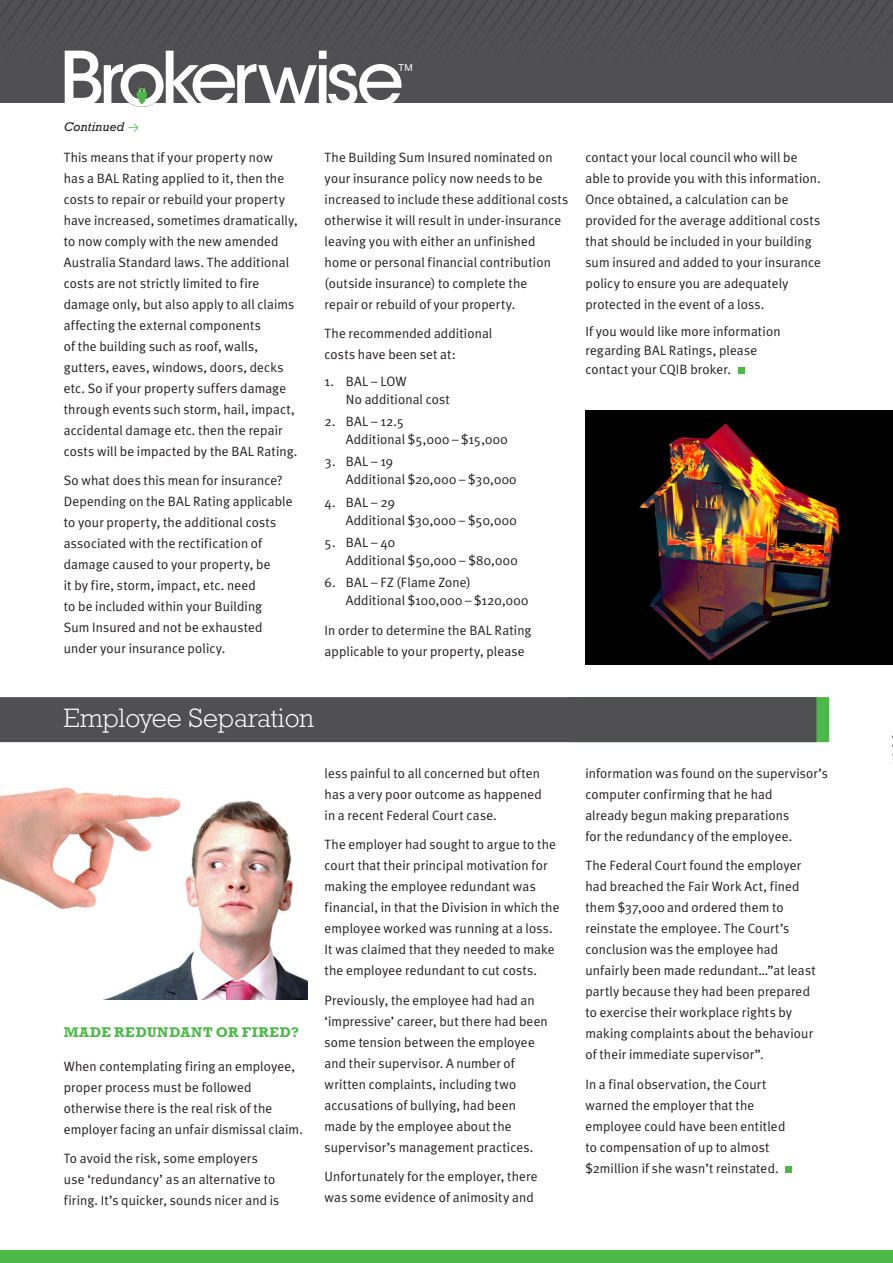
<style>
.page{position:relative;width:893px;height:1263px;background:#fff}
.page>*{position:absolute;margin:0;border:0;box-sizing:border-box;transform-origin:0 0}
.t1{font:500 74.25px "ITC Avant Garde Std";letter-spacing:-.07em;color:#fff}
.story_heading{font:300 27px "Rockwell Std";color:#fff}
._02_subhead{font:700 14.25px "Rockwell Std";letter-spacing:.04em;color:#4cb848}
._01_copy{font:13.5px/21px "Meta Plus";letter-spacing:.01em;color:#231f20}
._01_copy-2{font:italic 12.75px "Rockwell Std";letter-spacing:.01em;color:#231f20}
._01_copy-3{font:9.6px "Helvetica Neue LT Std";color:#fff}
</style>
<div class="page">
<div style="left:0;top:0;width:893px;height:102px;background:#505052"></div>
<svg style="left:0;top:0;width:893px;height:36px"></svg>
<div style="left:570px;top:697px;width:259px;height:45px;background:#4cb848"></div>
<div style="left:0;top:697px;width:816px;height:45px;background:#505052"></div>
<div style="left:785px;top:1166px;width:7px;height:6px;background:#4cb848"></div>
<div style="left:0;top:1250px;width:893px;height:13px;background:#4cb848"></div>
<div style="left:738px;top:367px;width:6px;height:7px;background:#4cb848"></div>
<svg style="left:120px;top:64px;width:44px;height:43px"></svg>
<img style="left:585px;top:410px;width:308px;height:254px">
<img style="left:0;top:786px;width:308px;height:214px">
<p class="t1" style="left:59px;top:33px;width:346px">Brokerwise</p>
<p class="_01_copy-3" style="left:399px;top:62px;width:16px">TM</p>
<p class="_01_copy-2" style="left:64px;top:120px;width:62px">Continued</p>
<p class="_01_copy" style="left:64px;top:147px;width:235px">This means that if your property now<br>has a BAL Rating applied to it, then the costs to repair or rebuild your property have increased, sometimes dramatically, to now comply with the new amended Australia Standard laws. The additional costs are not strictly limited to fire damage only, but also apply to all claims affecting the external components<br>of the building such as roof, walls, gutters, eaves, windows, doors, decks etc. So if your property suffers damage through events such storm, hail, impact, accidental damage etc. then the repair costs will be impacted by the BAL Rating.</p>
<p class="_01_copy" style="left:64px;top:470px;width:230px">So what does this mean for insurance?<br>Depending on the BAL Rating applicable to your property, the additional costs associated with the rectification of damage caused to your property, be<br>it by fire, storm, impact, etc. need<br>to be included within your Building<br>Sum Insured and not be exhausted under your insurance policy.</p>
<p class="_01_copy" style="left:325px;top:147px;width:245px">The Building Sum Insured nominated on your insurance policy now needs to be increased to include these additional costs otherwise it will result in under-insurance leaving you with either an unfinished home or personal financial contribution (outside insurance) to complete the<br>repair or rebuild of your property.</p>
<p class="_01_copy" style="left:325px;top:323px;width:169px">The recommended additional costs have been set at:</p>
<p class="_01_copy" style="left:346px;top:372px;width:105px;line-height:18px;text-indent:-21px">1. BAL – LOW<br>No additional cost</p>
<p class="_01_copy" style="left:346px;top:412px;width:163px;line-height:18px;text-indent:-21px">2. BAL – 12.5<br>Additional $5,000 – $15,000</p>
<p class="_01_copy" style="left:346px;top:453px;width:172px;line-height:18px;text-indent:-21px">3. BAL – 19<br>Additional $20,000 – $30,000</p>
<p class="_01_copy" style="left:346px;top:493px;width:172px;line-height:18px;text-indent:-21px">4. BAL – 29<br>Additional $30,000 – $50,000</p>
<p class="_01_copy" style="left:346px;top:533px;width:173px;line-height:18px;text-indent:-21px">5. BAL – 40<br>Additional $50,000 – $80,000</p>
<p class="_01_copy" style="left:346px;top:573px;width:184px;line-height:18px;text-indent:-21px">6. BAL – FZ (Flame Zone)<br>Additional $100,000 – $120,000</p>
<p class="_01_copy" style="left:325px;top:619px;width:208px">In order to determine the BAL Rating applicable to your property, please</p>
<p class="_01_copy" style="left:585px;top:147px;width:237px">contact your local council who will be able to provide you with this information.<br>Once obtained, a calculation can be provided for the average additional costs that should be included in your building sum insured and added to your insurance policy to ensure you are adequately protected in the event of a loss.</p>
<p class="_01_copy" style="left:585px;top:322px;width:197px;line-height:18.8px">If you would like more information regarding BAL Ratings, please contact your CQIB broker.</p>
<p class="story_heading" style="left:64px;top:702px;width:252px">Employee Separation</p>
<p class="_02_subhead" style="left:64px;top:1023px;width:237px">MADE REDUNDANT OR FIRED?</p>
<p class="_01_copy" style="left:64px;top:1055px;width:241px">When contemplating firing an employee, proper process must be followed otherwise there is the real risk of the employer facing an unfair dismissal claim.</p>
<p class="_01_copy" style="left:64px;top:1148px;width:217px">To avoid the risk, some employers use ‘redundancy’ as an alternative to firing. It’s quicker, sounds nicer and is</p>
<p class="_01_copy" style="left:325px;top:762px;width:219px">less painful to all concerned but often has a very poor outcome as happened in a recent Federal Court case.</p>
<p class="_01_copy" style="left:325px;top:834px;width:236px">The employer had sought to argue to the court that their principal motivation for making the employee redundant was financial, in that the Division in which the employee worked was running at a loss.<br>It was claimed that they needed to make the employee redundant to cut costs.</p>
<p class="_01_copy" style="left:325px;top:989px;width:225px">Previously, the employee had had an ‘impressive’ career, but there had been some tension between the employee and their supervisor. A number of written complaints, including two accusations of bullying, had been made by the employee about the supervisor’s management practices.</p>
<p class="_01_copy" style="left:325px;top:1166px;width:215px">Unfortunately for the employer, there was some evidence of animosity and</p>
<p class="_01_copy" style="left:585px;top:762px;width:244px">information was found on the supervisor’s computer confirming that he had<br>already begun making preparations<br>for the redundancy of the employee.</p>
<p class="_01_copy" style="left:585px;top:855px;width:232px">The Federal Court found the employer had breached the Fair Work Act, fined them $37,000 and ordered them to reinstate the employee. The Court’s conclusion was the employee had unfairly been made redundant…”at least partly because they had been prepared to exercise their workplace rights by making complaints about the behaviour of their immediate supervisor”.</p>
<p class="_01_copy" style="left:585px;top:1073px;width:201px">In a final observation, the Court warned the employer that the employee could have been entitled to compensation of up to almost $2million if she wasn’t reinstated.</p>
</div>
